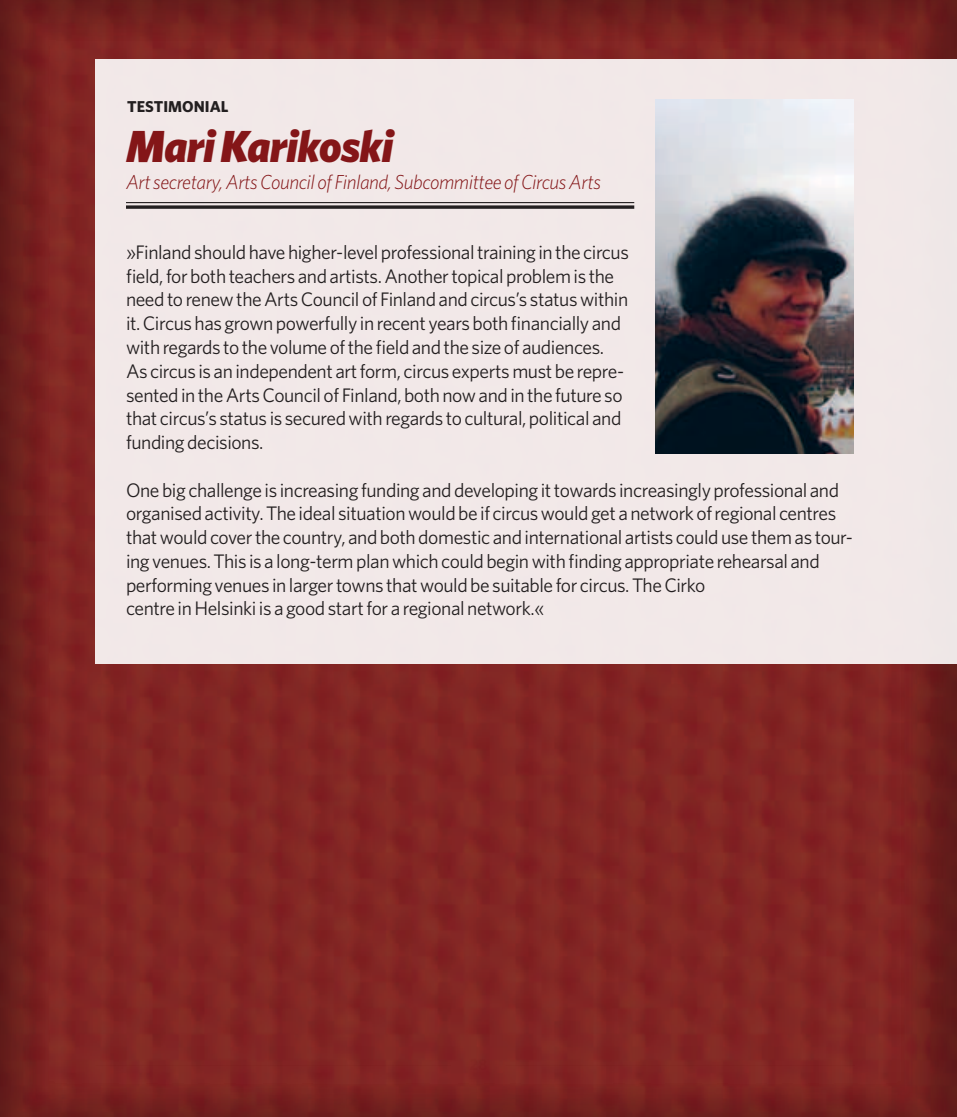
<style>
.page{position:relative;width:957px;height:1117px;background:#fff}
.page>*{position:absolute;margin:0;border:0;box-sizing:border-box;transform-origin:0 0}
.t1{font:italic 900 45px "Whitney";letter-spacing:-.02em;color:#841618}
.t2{font:italic 300 20.25px "Whitney";letter-spacing:-.02em;color:#841618}
.t3{font:19.57px/23.8px "Whitney";letter-spacing:-.02em;color:#231f20}
.t4{font:700 15.75px "Whitney";color:#231f20}
</style>
<div class="page">
<div style="left:0;top:0;width:957px;height:1116px;background:#231f20;opacity:.7"></div>
<div style="left:96px;top:60px;width:861px;height:603px;background:#f2e8e8"></div>
<img style="left:655px;top:100px;width:198px;height:353px">
<hr style="left:126px;top:202px;width:508px;height:1px;background:#231f20">
<svg style="left:126px;top:205px;width:508px;height:4px;background:#423d3e"></svg>
<p class="t4" style="left:127px;top:96px;width:103px">TESTIMONIAL</p>
<h1 class="t1" style="left:126px;top:116px;width:269px">Mari Karikoski</h1>
<p class="t2" style="left:126px;top:168px;width:476px">Art secretary, Arts Council of Finland, Subcommittee of Circus Arts</p>
<p class="t3" style="left:126px;top:240px;width:504px">»Finland should have higher-level professional training in the circus field, for both teachers and artists. Another topical problem is the need to renew the Arts Council of Finland and circus’s status within it. Circus has grown powerfully in recent years both financially and with regards to the volume of the field and the size of audiences.<br>As circus is an independent art form, circus experts must be repre&shy;sented in the Arts Council of Finland, both now and in the future so that circus’s status is secured with regards to cultural, political and funding decisions.</p>
<p class="t3" style="left:126px;top:477px;width:728px">One big challenge is increasing funding and developing it towards increasingly professional and organised activity. The ideal situation would be if circus would get a network of regional centres that would cover the country, and both domestic and international artists could use them as tour&shy;ing venues. This is a long-term plan which could begin with finding appropriate rehearsal and performing venues in larger towns that would be suitable for circus. The Cirko<br>centre in Helsinki is a good start for a regional network.«</p>
</div>
